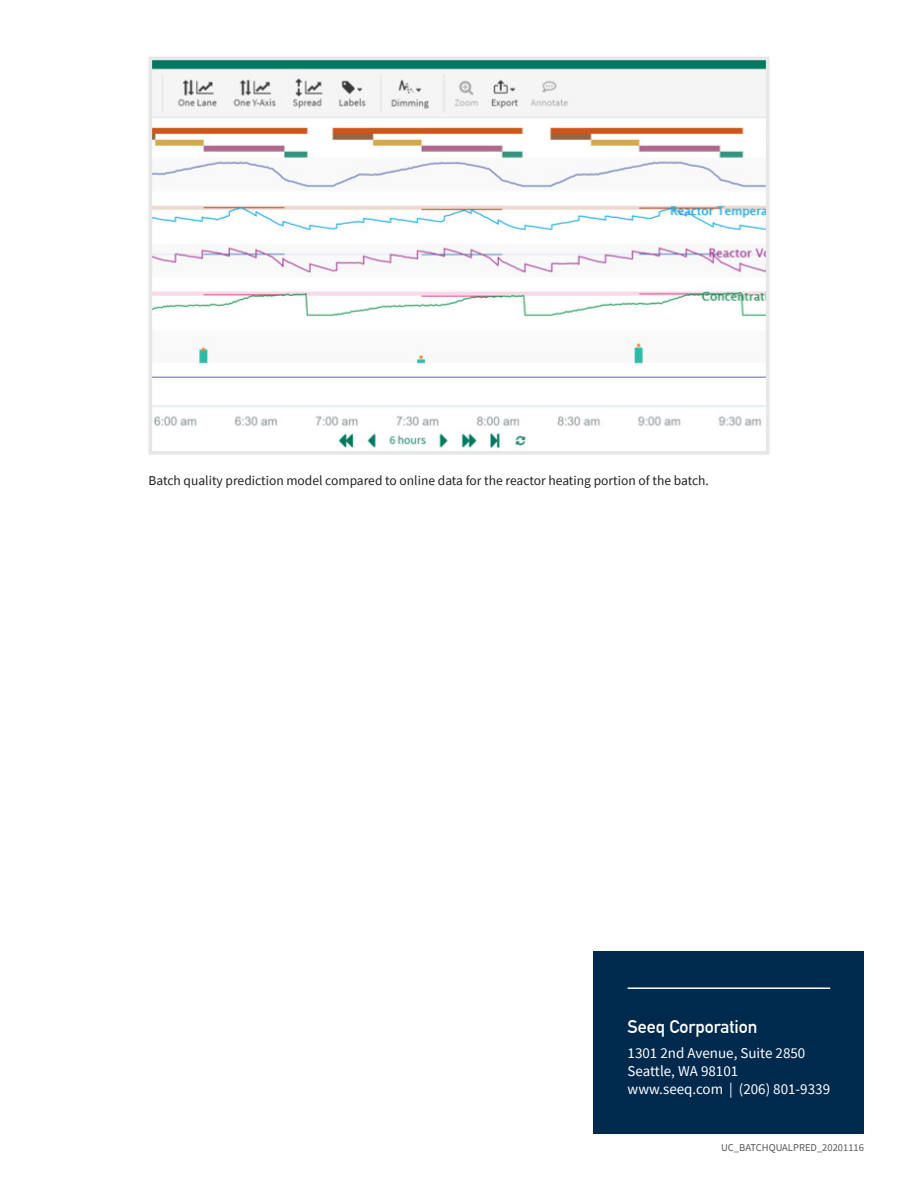
<style>
.page{position:relative;width:918px;height:1188px;background:#fff}
.page>*{position:absolute;margin:0;border:0;box-sizing:border-box;transform-origin:0 0}
.t1{font:700 18px "DIN Alternate";color:#fff}
.t2{font:15px "Source Sans Pro";color:#fff}
.t3{font:13.5px "Source Sans Pro";color:#231f20}
.t4{font:10.5px "Source Sans Pro";color:#57585a}
</style>
<div class="page">
<div style="left:594px;top:951px;width:270px;height:183px;background:#00294e"></div>
<hr style="left:628px;top:987px;width:202px;height:2px;background:#fff">
<img style="left:154px;top:62px;width:610px;height:387px">
<div style="left:149px;top:57px;width:620px;height:398px;border:4px solid #e6e7e9"></div>
<p class="t3" style="left:148px;top:472px;width:562px">Batch quality prediction model compared to online data for the reactor heating portion of the batch.</p>
<p class="t1" style="left:628px;top:1013px;width:132px">Seeq Corporation</p>
<p class="t2" style="left:628px;top:1043px;width:179px">1301 2nd Avenue, Suite 2850</p>
<p class="t2" style="left:628px;top:1061px;width:112px">Seattle, WA 98101</p>
<p class="t2" style="left:628px;top:1079px;width:204px">www.seeq.com | (206) 801-9339</p>
<p class="t4" style="left:721px;top:1140px;width:144px">UC_BATCHQUALPRED_20201116</p>
</div>
